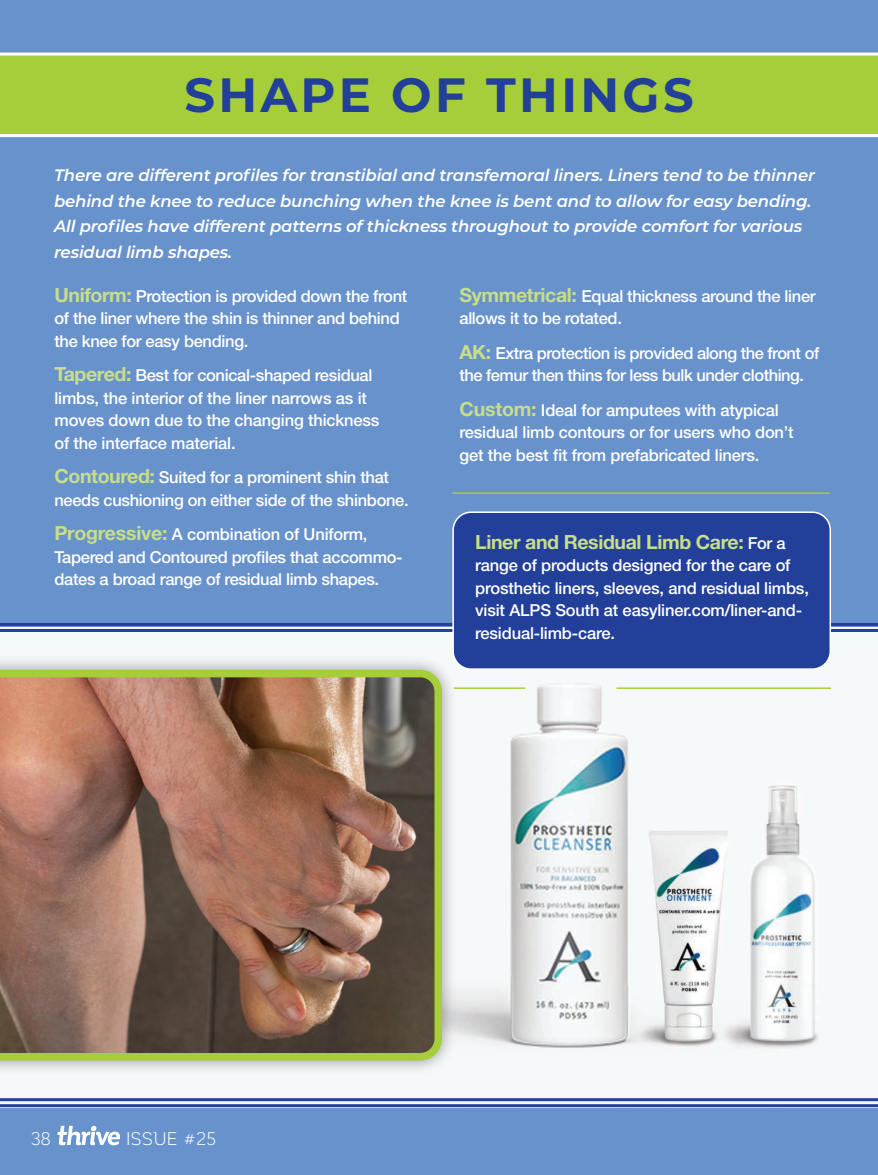
<style>
.page{position:relative;width:878px;height:1175px;background:#fff}
.page>*{position:absolute;margin:0;border:0;box-sizing:border-box;transform-origin:0 0}
.t1{font:700 48px "Montserrat";letter-spacing:.07em;color:#223f99}
.t2{font:700 19.5px "Helvetica Neue LT Std";letter-spacing:-.02em;color:#c8de88}
.t3{font:18px "Corporative";letter-spacing:.015em;color:#fff}
.t4{font:500 16.5px/22.5px "Helvetica Neue LT Std";letter-spacing:-.02em;color:#fff}
.t5{font:italic 600 16.5px/25.5px "Montserrat";letter-spacing:-.01em;color:#fff}
.s1{font-weight:700;font-size:19.5px;color:#c8de88}
.s2{font-weight:700;font-size:19.5px;color:#c9df8a}
.s3{font-weight:500;font-size:16.5px;color:#fff}
</style>
<div class="page">
<div style="left:0;top:0;width:878px;height:1174px;background:#6892cc"></div>
<div style="left:0;top:54px;width:878px;height:80px;background:#a6ce39"></div>
<svg style="left:0;top:52px;width:878px;height:4px;background:#e0eae0"></svg>
<hr style="left:0;top:134px;width:878px;height:3px;background:#fff">
<img style="left:0;top:627px;width:878px;height:477px">
<div style="left:0;top:654px;width:457px;height:422px;background:#231f20;opacity:.45"></div>
<img style="left:0;top:670px;width:442px;height:390px">
<hr style="left:0;top:623px;width:878px;height:3px;background:#223f99">
<hr style="left:0;top:629px;width:878px;height:3px;background:#223f99">
<hr style="left:0;top:1098px;width:878px;height:3px;background:#223f99">
<hr style="left:0;top:1104px;width:878px;height:3px;background:#223f99">
<svg style="left:57px;top:1125px;width:63px;height:20px"></svg>
<div style="left:453px;top:512px;width:377px;height:157px;background:#223f99;border-radius:18px"></div>
<div style="left:452px;top:511px;width:379px;height:159px;border:2px solid #fff;border-radius:18px"></div>
<hr style="left:452px;top:492px;width:377px;height:2px;background:#a6ce39">
<hr style="left:616px;top:687px;width:215px;height:2px;background:#a6ce39">
<hr style="left:454px;top:687px;width:71px;height:2px;background:#a6ce39">
<p class="t1" style="left:184px;top:60px;width:511px">SHAPE OF THINGS</p>
<p class="t5" style="left:54px;top:162px;width:762px">There are different profiles for transtibial and transfemoral liners. Liners tend to be thinner behind the knee to reduce bunching when the knee is bent and to allow for easy bending.<br>All profiles have different patterns of thickness throughout to provide comfort for various residual limb shapes.</p>
<p class="t4" style="left:54px;top:284px;width:354px"><span class="s1">Uniform:</span> Protection is provided down the front of the liner where the shin is thinner and behind the knee for easy bending.</p>
<p class="t4" style="left:54px;top:364px;width:326px"><span class="s2">Tapered:</span> Best for conical-shaped residual limbs, the interior of the liner narrows as it moves down due to the changing thickness of the interface material.</p>
<p class="t4" style="left:54px;top:466px;width:356px"><span class="s1">Contoured:</span> Suited for a prominent shin that needs cushioning on either side of the shinbone.</p>
<p class="t4" style="left:54px;top:523px;width:349px"><span class="s1">Progressive:</span> A combination of Uniform,<br>Tapered and Contoured profiles that accommo&shy;dates a broad range of residual limb shapes.</p>
<p class="t4" style="left:459px;top:284px;width:357px"><span class="s1">Symmetrical:</span> Equal thickness around the liner allows it to be rotated.</p>
<p class="t4" style="left:459px;top:341px;width:361px"><span class="s1">AK:</span> Extra protection is provided along the front of the femur then thins for less bulk under clothing.</p>
<p class="t4" style="left:459px;top:398px;width:335px"><span class="s1">Custom:</span> Ideal for amputees with atypical residual limb contours or for users who don’t get the best fit from prefabricated liners.</p>
<p class="t2" style="left:475px;top:530px;width:312px">Liner and Residual Limb Care: <span class="s3">For a</span></p>
<p class="t4" style="left:475px;top:554px;width:335px">range of products designed for the care of prosthetic liners, sleeves, and residual limbs, visit ALPS South at easyliner.com/liner-and&shy;residual-limb-care.</p>
<p class="t3" style="left:31px;top:1129px;width:22px">38</p>
<p class="t3" style="left:126px;top:1129px;width:92px">ISSUE #25</p>
</div>
